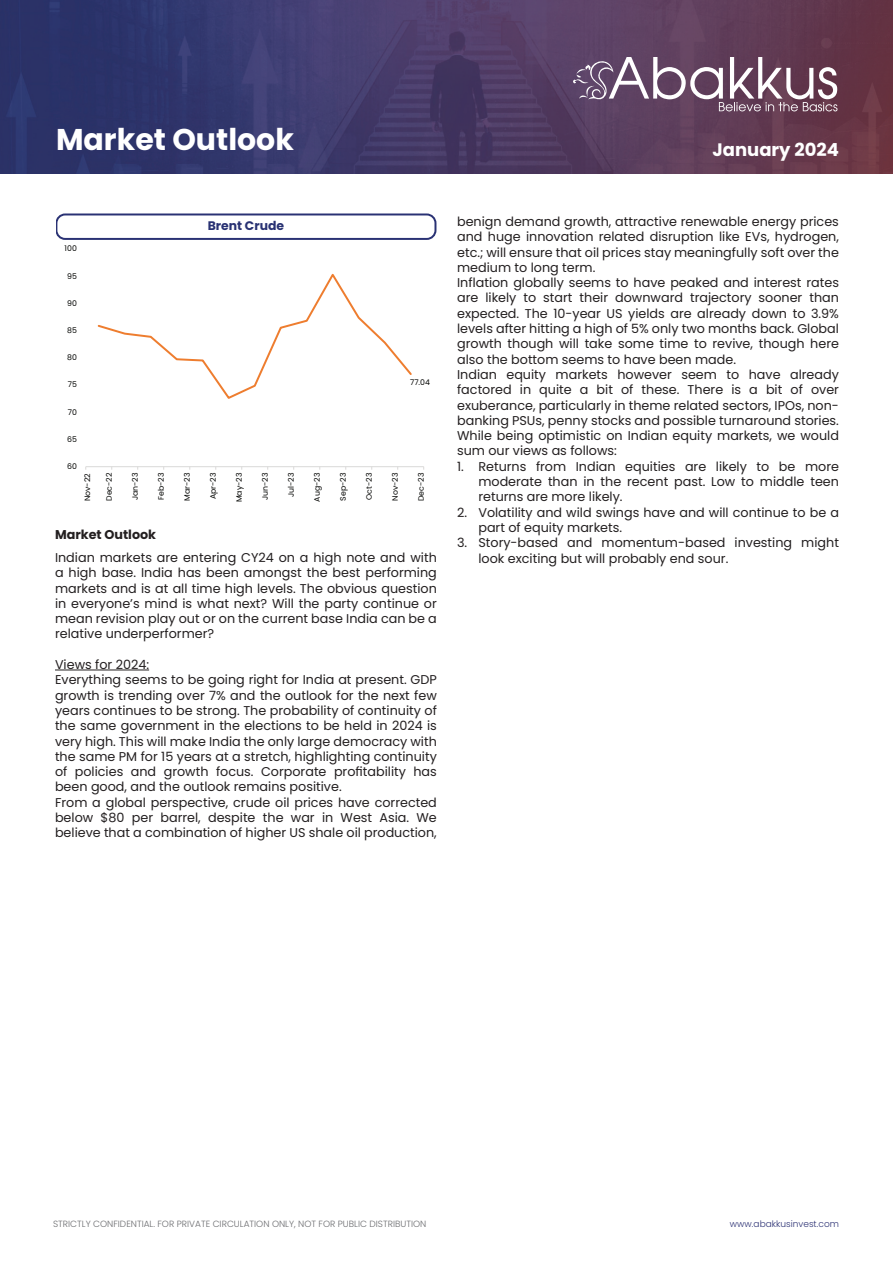
<style>
.page{position:relative;width:893px;height:1263px;background:#fff}
.page>*{position:absolute;margin:0;border:0;box-sizing:border-box;transform-origin:0 0}
.t1{font:700 30px "Poppins";color:#fff}
.t2{font:700 18px "Poppins";color:#fff}
.t3{font:12.75px/15.3px "Poppins";color:#231f20;text-align:justify}
.t4{font:700 12.75px "Poppins";color:#231f20}
.t5{font:700 12.45px "Poppins";color:#293273}
.t6{font:300 9px "Poppins";color:#6c6d70}
.t7{font:300 9px "Poppins";color:#2e3375}
.t8{font:7.8px "Poppins";letter-spacing:.005em;color:#040503}
</style>
<div class="page">
<img style="left:0;top:0;width:893px;height:173px">
<svg style="left:573px;top:56px;width:264px;height:55px"></svg>
<hr style="left:55px;top:670px;width:94px;height:1px;background:#231f20">
<hr style="left:86px;top:466px;width:338px;height:1px;background:#dad9d8">
<svg style="left:97px;top:273px;width:315px;height:126px"></svg>
<div style="left:56px;top:213px;width:380px;height:27px;border:2px solid #2a3274;border-radius:9px"></div>
<p class="t1" style="left:56px;top:122px;width:239px">Market Outlook</p>
<h2 class="t2" style="left:712px;top:139px;width:128px">January 2024</h2>
<p class="t8" style="left:65px;top:244px;width:14px">100</p>
<p class="t8" style="left:67px;top:271px;width:11px">95</p>
<p class="t8" style="left:67px;top:299px;width:11px">90</p>
<p class="t8" style="left:67px;top:326px;width:11px">85</p>
<p class="t8" style="left:67px;top:353px;width:11px">80</p>
<p class="t8" style="left:68px;top:380px;width:11px">75</p>
<p class="t8" style="left:68px;top:407px;width:11px">70</p>
<p class="t8" style="left:67px;top:434px;width:11px">65</p>
<p class="t8" style="left:67px;top:462px;width:11px">60</p>
<p class="t5" style="left:208px;top:218px;width:78px">Brent Crude</p>
<p class="t8" style="left:410px;top:378px;width:21px">77.04</p>
<p class="t8" style="left:105px;top:501px;width:30px;rotate:-90deg">Dec-22</p>
<p class="t8" style="left:83px;top:501px;width:30px;rotate:-90deg">Nov-22</p>
<p class="t8" style="left:131px;top:500px;width:29px;rotate:-90deg">Jan-23</p>
<p class="t8" style="left:157px;top:500px;width:29px;rotate:-90deg">Feb-23</p>
<p class="t8" style="left:183px;top:501px;width:30px;rotate:-90deg">Mar-23</p>
<p class="t8" style="left:209px;top:499px;width:28px;rotate:-90deg">Apr-23</p>
<p class="t8" style="left:235px;top:502px;width:31px;rotate:-90deg">May-23</p>
<p class="t8" style="left:261px;top:500px;width:29px;rotate:-90deg">Jun-23</p>
<p class="t8" style="left:287px;top:497px;width:26px;rotate:-90deg">Jul-23</p>
<p class="t8" style="left:313px;top:501px;width:30px;rotate:-90deg">Aug-23</p>
<p class="t8" style="left:339px;top:501px;width:30px;rotate:-90deg">Sep-23</p>
<p class="t8" style="left:365px;top:500px;width:29px;rotate:-90deg">Oct-23</p>
<p class="t8" style="left:391px;top:501px;width:30px;rotate:-90deg">Nov-23</p>
<p class="t8" style="left:417px;top:501px;width:30px;rotate:-90deg">Dec-23</p>
<p class="t4" style="left:55px;top:527px;width:103px">Market Outlook</p>
<p class="t3" style="left:55px;top:550px;width:383px">Indian markets are entering CY24 on a high note and with a high base. India has been amongst the best performing markets and is at all time high levels. The obvious question in everyone’s mind is what next? Will the party continue or mean revision play out or on the current base India can be a relative underperformer?</p>
<p class="t3" style="left:55px;top:657px;width:96px">Views for 2024:</p>
<p class="t3" style="left:55px;top:672px;width:383px">Everything seems to be going right for India at present. GDP growth is trending over 7% and the outlook for the next few years continues to be strong. The probability of continuity of the same government in the elections to be held in 2024 is very high. This will make India the only large democracy with the same PM for 15 years at a stretch, highlighting continuity of policies and growth focus. Corporate profitability has been good, and the outlook remains positive.</p>
<p class="t3" style="left:55px;top:795px;width:383px">From a global perspective, crude oil prices have corrected below $80 per barrel, despite the war in West Asia. We believe that a combination of higher US shale oil production,</p>
<p class="t3" style="left:457px;top:214px;width:383px">benign demand growth, attractive renewable energy prices and huge innovation related disruption like EVs, hydrogen, etc.; will ensure that oil prices stay meaningfully soft over the medium to long term.</p>
<p class="t3" style="left:457px;top:275px;width:383px">Inflation globally seems to have peaked and interest rates are likely to start their downward trajectory sooner than expected. The 10-year US yields are already down to 3.9% levels after hitting a high of 5% only two months back. Global growth though will take some time to revive, though here also the bottom seems to have been made.</p>
<p class="t3" style="left:457px;top:367px;width:383px">Indian equity markets however seem to have already factored in quite a bit of these. There is a bit of over exuberance, particularly in theme related sectors, IPOs, non&shy;banking PSUs, penny stocks and possible turnaround stories.</p>
<p class="t3" style="left:457px;top:428px;width:383px">While being optimistic on Indian equity markets, we would sum our views as follows:</p>
<p class="t3" style="left:478px;top:459px;width:362px;text-indent:-21px">1. Returns from Indian equities are likely to be more moderate than in the recent past. Low to middle teen returns are more likely.</p>
<p class="t3" style="left:478px;top:505px;width:362px;text-indent:-21px">2. Volatility and wild swings have and will continue to be a part of equity markets.</p>
<p class="t3" style="left:478px;top:535px;width:362px;text-indent:-21px">3. Story-based and momentum-based investing might look exciting but will probably end sour.</p>
<p class="t6" style="left:53px;top:1219px;width:375px">STRICTLY CONFIDENTIAL. FOR PRIVATE CIRCULATION ONLY, NOT FOR PUBLIC DISTRIBUTION</p>
<p class="t7" style="left:730px;top:1219px;width:110px">www.abakkusinvest.com</p>
</div>
